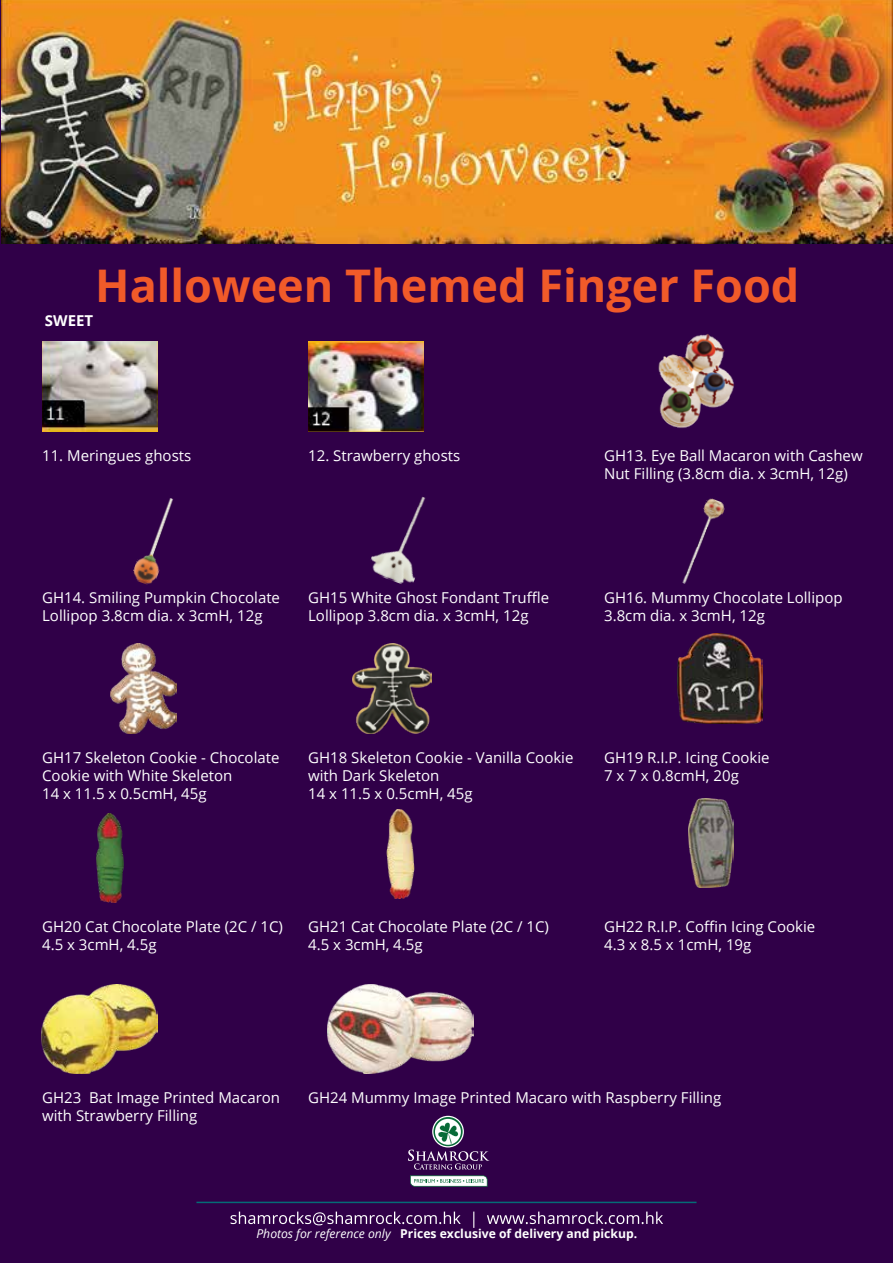
<style>
.page{position:relative;width:893px;height:1263px;background:#300048}
.page>*{position:absolute;margin:0;border:0;box-sizing:border-box;transform-origin:0 0}
.t1{font:700 45px "Open Sans";color:#f15a29}
.t2{font:15px/18px "Open Sans";color:#fff}
.t3{font:700 15px "Open Sans";color:#fff}
.t4{font:700 12.15px "Open Sans";color:#fff}
.s1{font-weight:400;font-style:italic}
</style>
<div class="page">
<img style="left:2px;top:0;width:891px;height:243px">
<svg style="left:410px;top:1175px;width:77px;height:11px"></svg>
<svg style="left:408px;top:1116px;width:81px;height:53px"></svg>
<svg style="left:231px;top:1211px;width:432px;height:17px"></svg>
<hr style="left:196px;top:1202px;width:500px;height:1px;background:#056c76">
<img style="left:42px;top:341px;width:115px;height:90px">
<img style="left:308px;top:341px;width:115px;height:90px">
<img style="left:133px;top:498px;width:41px;height:87px">
<img style="left:370px;top:496px;width:56px;height:88px">
<img style="left:682px;top:498px;width:43px;height:86px">
<img style="left:110px;top:644px;width:66px;height:89px">
<img style="left:677px;top:634px;width:86px;height:89px">
<img style="left:97px;top:813px;width:27px;height:90px">
<img style="left:386px;top:809px;width:28px;height:90px">
<img style="left:327px;top:984px;width:146px;height:89px">
<img style="left:42px;top:984px;width:115px;height:90px">
<img style="left:353px;top:644px;width:78px;height:89px">
<img style="left:689px;top:798px;width:44px;height:90px">
<img style="left:658px;top:334px;width:76px;height:94px">
<h1 class="t1" style="left:95px;top:253px;width:706px">Halloween Themed Finger Food</h1>
<p class="t3" style="left:45px;top:310px;width:50px">SWEET</p>
<p class="t2" style="left:42px;top:446px;width:151px">11. Meringues ghosts</p>
<p class="t2" style="left:308px;top:446px;width:154px">12. Strawberry ghosts</p>
<p class="t2" style="left:604px;top:446px;width:260px">GH13. Eye Ball Macaron with Cashew<br>Nut Filling (3.8cm dia. x 3cmH, 12g)</p>
<p class="t2" style="left:42px;top:588px;width:239px">GH14. Smiling Pumpkin Chocolate<br>Lollipop 3.8cm dia. x 3cmH, 12g</p>
<p class="t2" style="left:308px;top:588px;width:243px">GH15 White Ghost Fondant Truffle<br>Lollipop 3.8cm dia. x 3cmH, 12g</p>
<p class="t2" style="left:604px;top:588px;width:240px">GH16. Mummy Chocolate Lollipop<br>3.8cm dia. x 3cmH, 12g</p>
<p class="t2" style="left:42px;top:748px;width:239px">GH17 Skeleton Cookie - Chocolate<br>Cookie with White Skeleton<br>14 x 11.5 x 0.5cmH, 45g</p>
<p class="t2" style="left:308px;top:748px;width:267px">GH18 Skeleton Cookie - Vanilla Cookie with Dark Skeleton<br>14 x 11.5 x 0.5cmH, 45g</p>
<p class="t2" style="left:604px;top:748px;width:167px">GH19 R.I.P. Icing Cookie<br>7 x 7 x 0.8cmH, 20g</p>
<p class="t2" style="left:42px;top:917px;width:242px">GH20 Cat Chocolate Plate (2C / 1C)<br>4.5 x 3cmH, 4.5g</p>
<p class="t2" style="left:308px;top:917px;width:242px">GH21 Cat Chocolate Plate (2C / 1C)<br>4.5 x 3cmH, 4.5g</p>
<p class="t2" style="left:604px;top:917px;width:213px">GH22 R.I.P. Coffin Icing Cookie<br>4.3 x 8.5 x 1cmH, 19g</p>
<p class="t2" style="left:42px;top:1088px;width:239px">GH23 Bat Image Printed Macaron with Strawberry Filling</p>
<p class="t2" style="left:308px;top:1088px;width:415px">GH24 Mummy Image Printed Macaro with Raspberry Filling</p>
<p class="t4" style="left:256px;top:1225px;width:382px"><span class="s1">Photos for reference only</span> Prices exclusive of delivery and pickup.</p>
</div>
